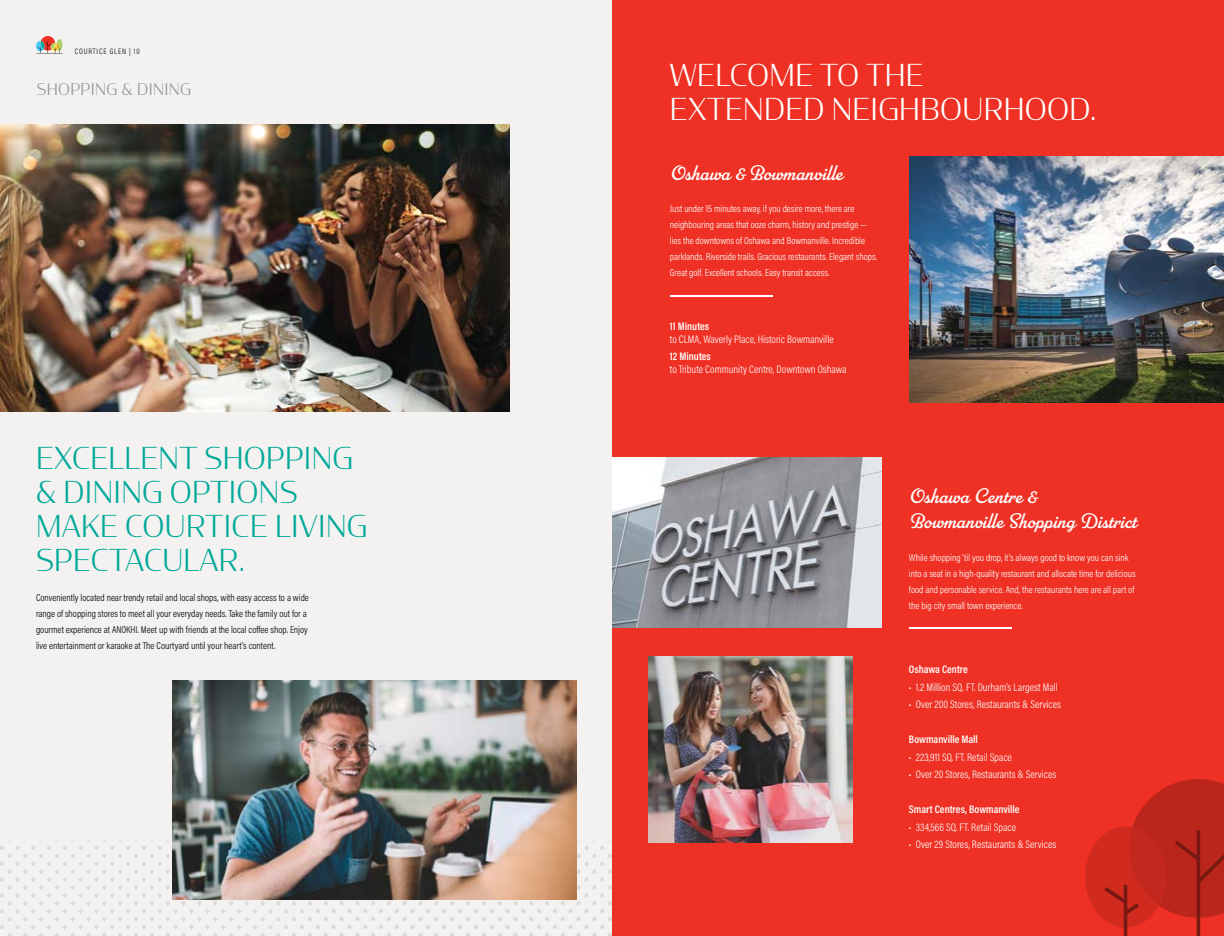
<style>
.page{position:relative;width:1224px;height:936px;background:#f4f2f0}
.page>*{position:absolute;margin:0;border:0;box-sizing:border-box;transform-origin:0 0}
.t1{font:300 30px/34px "Condor";letter-spacing:.01em;color:#00a99a}
.t2{font:300 30px/34px "Condor";letter-spacing:.01em;color:#fff}
.t3{font:21px/25.2px "Parkside";color:#fff}
.t4{font:300 16px "Condor";letter-spacing:.025em;color:#939598}
.t5{font:300 11px "Acumin Pro Cond";color:#fff}
.t6{font:600 11px "Acumin Pro Cond";color:#fff}
.t7{font:300 10px/16px "Acumin Pro Cond";color:#fff}
.t8{font:300 10px/16px "Acumin Pro Cond";color:#000}
.t9{font:300 8px "Acumin Pro Cond";letter-spacing:.105em;color:#000}
</style>
<div class="page">
<svg style="left:36px;top:36px;width:27px;height:18px"></svg>
<div style="left:612px;top:0;width:612px;height:936px;background:#ee3124"></div>
<svg style="left:0;top:842px;width:612px;height:94px"></svg>
<img style="left:0;top:124px;width:510px;height:288px">
<img style="left:173px;top:681px;width:403px;height:219px">
<img style="left:909px;top:157px;width:315px;height:246px">
<img style="left:612px;top:457px;width:269px;height:170px">
<img style="left:648px;top:656px;width:205px;height:186px">
<hr style="left:670px;top:295px;width:103px;height:2px;background:#fff">
<hr style="left:909px;top:627px;width:103px;height:2px;background:#fff">
<svg style="left:1085px;top:779px;width:139px;height:157px"></svg>
<p class="t9" style="left:75px;top:46px;width:67px">COURTICE GLEN | 10</p>
<h3 class="t4" style="left:37px;top:79px;width:156px">SHOPPING &amp; DINING</h3>
<h1 class="t1" style="left:36px;top:440px;width:333px">EXCELLENT SHOPPING &amp; DINING OPTIONS<br>MAKE COURTICE LIVING<br>SPECTACULAR.</h1>
<p class="t8" style="left:36px;top:590px;width:274px">Conveniently located near trendy retail and local shops, with easy access to a wide range of shopping stores to meet all your everyday needs. Take the family out for a gourmet experience at ANOKHI. Meet up with friends at the local coffee shop. Enjoy live entertainment or karaoke at The Courtyard until your heart’s content.</p>
<h1 class="t2" style="left:670px;top:57px;width:428px">WELCOME TO THE<br>EXTENDED NEIGHBOURHOOD.</h1>
<h2 class="t3" style="left:670px;top:160px;width:175px">Oshawa &amp; Bowmanville</h2>
<p class="t7" style="left:670px;top:200px;width:209px">Just under 15 minutes away, if you desire more, there are neighbouring areas that ooze charm, history and prestige — lies the downtowns of Oshawa and Bowmanville. Incredible parklands. Riverside trails. Gracious restaurants. Elegant shops.<br>Great golf. Excellent schools. Easy transit access.</p>
<p class="t6" style="left:670px;top:319px;width:41px">11 Minutes</p>
<p class="t5" style="left:670px;top:332px;width:165px">to CLMA, Waverly Place, Historic Bowmanville</p>
<p class="t6" style="left:670px;top:349px;width:43px">12 Minutes</p>
<p class="t5" style="left:670px;top:362px;width:178px">to Tribute Community Centre, Downtown Oshawa</p>
<h2 class="t3" style="left:909px;top:483px;width:230px">Oshawa Centre &amp;<br>Bowmanville Shopping District</h2>
<p class="t7" style="left:909px;top:549px;width:228px">While shopping ‘til you drop, it’s always good to know you can sink into a seat in a high-quality restaurant and allocate time for delicious food and personable service. And, the restaurants here are all part of the big city small town experience.</p>
<p class="t6" style="left:909px;top:662px;width:60px">Oshawa Centre</p>
<p class="t5" style="left:909px;top:680px;width:150px">• 1.2 Million SQ. FT. Durham’s Largest Mall</p>
<p class="t5" style="left:909px;top:698px;width:154px">• Over 200 Stores, Restaurants &amp; Services</p>
<p class="t6" style="left:909px;top:732px;width:70px">Bowmanville Mall</p>
<p class="t5" style="left:909px;top:750px;width:105px">• 223,911 SQ. FT. Retail Space</p>
<p class="t5" style="left:909px;top:768px;width:149px">• Over 20 Stores, Restaurants &amp; Services</p>
<p class="t6" style="left:909px;top:802px;width:112px">Smart Centres, Bowmanville</p>
<p class="t5" style="left:909px;top:820px;width:109px">• 334,566 SQ. FT. Retail Space</p>
<p class="t5" style="left:909px;top:838px;width:149px">• Over 29 Stores, Restaurants &amp; Services</p>
</div>
